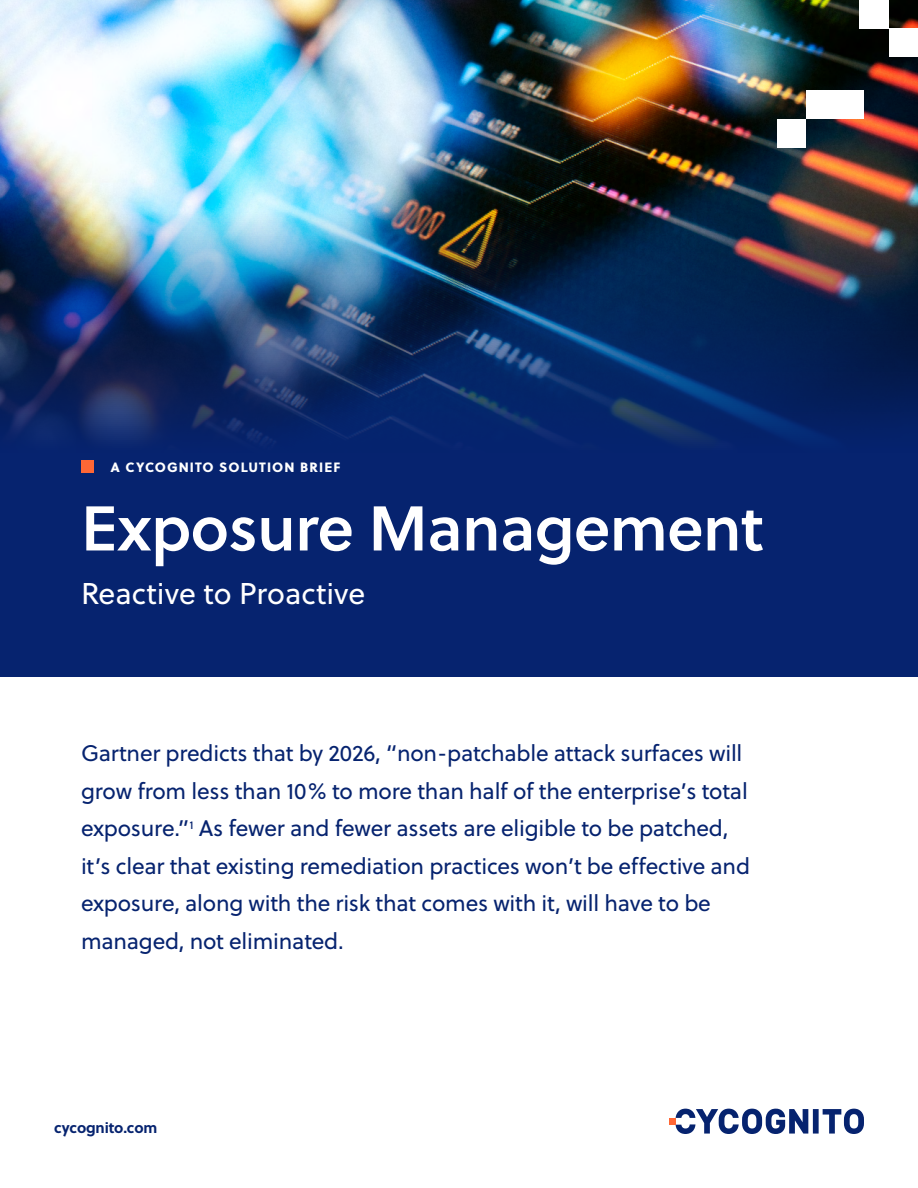
<style>
.page{position:relative;width:918px;height:1188px;background:#fff}
.page>*{position:absolute;margin:0;border:0;box-sizing:border-box;transform-origin:0 0}
.t1{font:63px "Soleil Sb";letter-spacing:-.01em;color:#fff}
.t2{font:30px "Soleil";color:#fff}
.t3{font:22.5px/37.5px "Soleil";letter-spacing:-.01em;color:#06236f}
.t4{font:700 15px "Soleil";letter-spacing:-.01em;color:#06236f}
.t5{font:13.5px "Soleil Xb";letter-spacing:.08em;color:#fff}
</style>
<div class="page">
<div style="left:0;top:0;width:918px;height:676px;background:#06236f"></div>
<img style="left:0;top:0;width:918px;height:440px">
<div style="left:860px;top:0;width:29px;height:29px;background:#fff"></div>
<div style="left:889px;top:29px;width:29px;height:28px;background:#fff"></div>
<div style="left:777px;top:119px;width:29px;height:29px;background:#fff"></div>
<div style="left:835px;top:90px;width:29px;height:29px;background:#fff"></div>
<div style="left:806px;top:90px;width:31px;height:29px;background:#fff"></div>
<div style="left:81px;top:460px;width:13px;height:13px;background:#ff6735"></div>
<svg style="left:676px;top:1109px;width:188px;height:25px"></svg>
<div style="left:669px;top:1118px;width:7px;height:7px;background:#ff6735"></div>
<p class="t5" style="left:111px;top:456px;width:231px">A CYCOGNITO SOLUTION BRIEF</p>
<h1 class="t1" style="left:81px;top:480px;width:684px">Exposure Management</h1>
<h2 class="t2" style="left:81px;top:571px;width:286px">Reactive to Proactive</h2>
<p class="t3" style="left:81px;top:734px;width:671px">Gartner predicts that by 2026, “non-patchable attack surfaces will grow from less than 10% to more than half of the enterprise’s total exposure.”<sup>1</sup> As fewer and fewer assets are eligible to be patched, it’s clear that existing remediation practices won’t be effective and exposure, along with the risk that comes with it, will have to be managed, not eliminated.</p>
<p class="t4" style="left:54px;top:1116px;width:105px">cycognito.com</p>
</div>
